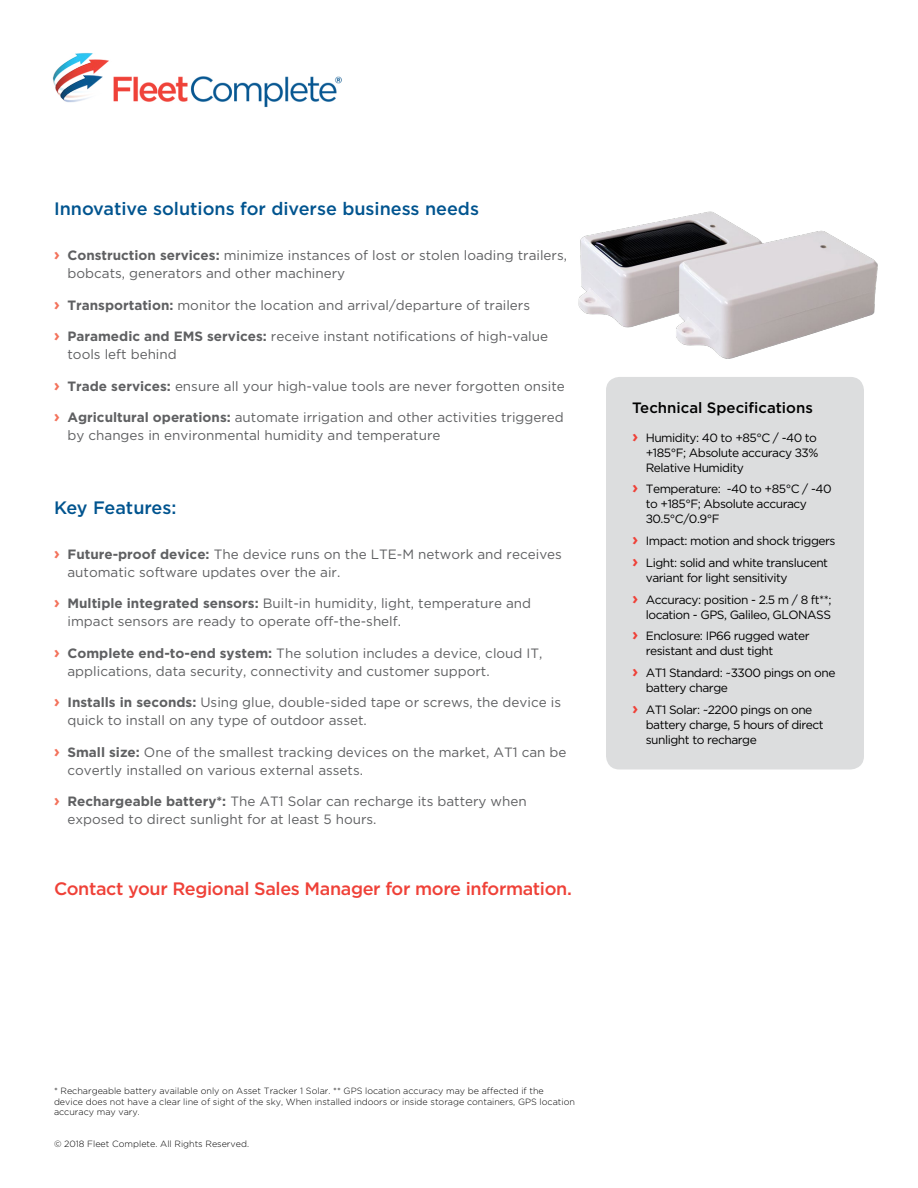
<style>
.page{position:relative;width:918px;height:1188px;background:#fff}
.page>*{position:absolute;margin:0;border:0;box-sizing:border-box;transform-origin:0 0}
.t1{font:500 18px "Gotham";color:#00548f}
.t2{font:500 18px "Gotham";letter-spacing:-.02em;color:#ef4138}
.t3{font:500 15px "Gotham";color:#000}
.t4{font:13.5px/18px "Gotham";color:#5f6062}
.t5{font:12px/15px "Gotham";letter-spacing:-.04em;color:#000}
.t6{font:300 9px/10.5px "Gotham";color:#000}
.s1{font-weight:700;font-size:16.5px;color:#f3725b}
.s2{font-weight:700}
.s3{font-weight:700;font-size:16.5px;color:#ef4138}
</style>
<div class="page">
<div style="left:606px;top:377px;width:258px;height:393px;background:#dcddde;border-radius:14px"></div>
<img style="left:52px;top:53px;width:290px;height:55px">
<img style="left:578px;top:211px;width:300px;height:148px">
<h1 class="t1" style="left:54px;top:197px;width:427px">Innovative solutions for diverse business needs</h1>
<p class="t4" style="left:68px;top:246px;width:501px;text-indent:-14px"><span class="s1">›</span> <span class="s2">Construction services:</span> minimize instances of lost or stolen loading trailers, bobcats, generators and other machinery</p>
<p class="t4" style="left:54px;top:296px;width:478px"><span class="s1">›</span> <span class="s2">Transportation:</span> monitor the location and arrival/departure of trailers</p>
<p class="t4" style="left:68px;top:327px;width:482px;text-indent:-14px"><span class="s1">›</span> <span class="s2">Paramedic and EMS services:</span> receive instant notifications of high-value tools left behind</p>
<p class="t4" style="left:54px;top:377px;width:512px"><span class="s1">›</span> <span class="s2">Trade services:</span> ensure all your high-value tools are never forgotten onsite</p>
<p class="t4" style="left:68px;top:408px;width:498px;text-indent:-14px"><span class="s1">›</span> <span class="s2">Agricultural operations:</span> automate irrigation and other activities triggered by changes in environmental humidity and temperature</p>
<h1 class="t1" style="left:54px;top:496px;width:124px">Key Features:</h1>
<p class="t4" style="left:68px;top:545px;width:496px;text-indent:-14px"><span class="s1">›</span> <span class="s2">Future-proof device:</span> The device runs on the LTE-M network and receives automatic software updates over the air.</p>
<p class="t4" style="left:68px;top:594px;width:465px;text-indent:-14px"><span class="s1">›</span> <span class="s2">Multiple integrated sensors:</span> Built-in humidity, light, temperature and impact sensors are ready to operate off-the-shelf.</p>
<p class="t4" style="left:68px;top:644px;width:477px;text-indent:-14px"><span class="s1">›</span> <span class="s2">Complete end-to-end system:</span> The solution includes a device, cloud IT, applications, data security, connectivity and customer support.</p>
<p class="t4" style="left:68px;top:693px;width:495px;text-indent:-14px"><span class="s1">›</span> <span class="s2">Installs in seconds:</span> Using glue, double-sided tape or screws, the device is quick to install on any type of outdoor asset.</p>
<p class="t4" style="left:68px;top:743px;width:501px;text-indent:-14px"><span class="s1">›</span> <span class="s2">Small size:</span> One of the smallest tracking devices on the market, AT1 can be covertly installed on various external assets.</p>
<p class="t4" style="left:68px;top:792px;width:461px;text-indent:-14px"><span class="s1">›</span> <span class="s2">Rechargeable battery*:</span> The AT1 Solar can recharge its battery when exposed to direct sunlight for at least 5 hours.</p>
<h1 class="t2" style="left:54px;top:877px;width:519px">Contact your Regional Sales Manager for more information.</h1>
<p class="t3" style="left:632px;top:398px;width:182px">Technical Specifications</p>
<p class="t5" style="left:646px;top:430px;width:174px;text-indent:-14px"><span class="s3">›</span> Humidity: 40 to +85°C / -40 to +185°F; Absolute accuracy ±3%<br>Relative Humidity</p>
<p class="t5" style="left:646px;top:482px;width:187px;text-indent:-14px"><span class="s3">›</span> Temperature: -40 to +85°C / -40 to +185°F; Absolute accuracy ±0.5°C/0.9°F</p>
<p class="t5" style="left:632px;top:530px;width:205px;line-height:21.8px"><span class="s3">›</span> Impact: motion and shock triggers <span class="s3">›</span> Light: solid and white translucent</p>
<p class="t5" style="left:632px;top:567px;width:201px;line-height:21.8px;text-indent:14px">variant for light sensitivity<br><span class="s3">›</span> Accuracy: position - 2.5 m / 8 ft**;</p>
<p class="t5" style="left:632px;top:603px;width:200px;line-height:21.8px;text-indent:14px">location - GPS, Galileo, GLONASS <span class="s3">›</span> Enclosure: IP66 rugged water</p>
<p class="t5" style="left:632px;top:640px;width:205px;line-height:21.8px;text-indent:14px">resistant and dust tight<br><span class="s3">›</span> AT1 Standard: ~3300 pings on one</p>
<p class="t5" style="left:632px;top:677px;width:182px;line-height:21.8px;text-indent:14px">battery charge<br><span class="s3">›</span> AT1 Solar: ~2200 pings on one</p>
<p class="t5" style="left:646px;top:717px;width:180px">battery charge, 5 hours of direct sunlight to recharge</p>
<p class="t6" style="left:54px;top:1086px;width:523px">* Rechargeable battery available only on Asset Tracker 1 Solar. ** GPS location accuracy may be affected if the device does not have a clear line of sight of the sky, When installed indoors or inside storage containers, GPS location accuracy may vary.</p>
<p class="t6" style="left:54px;top:1139px;width:197px">© 2018 Fleet Complete. All Rights Reserved.</p>
</div>
